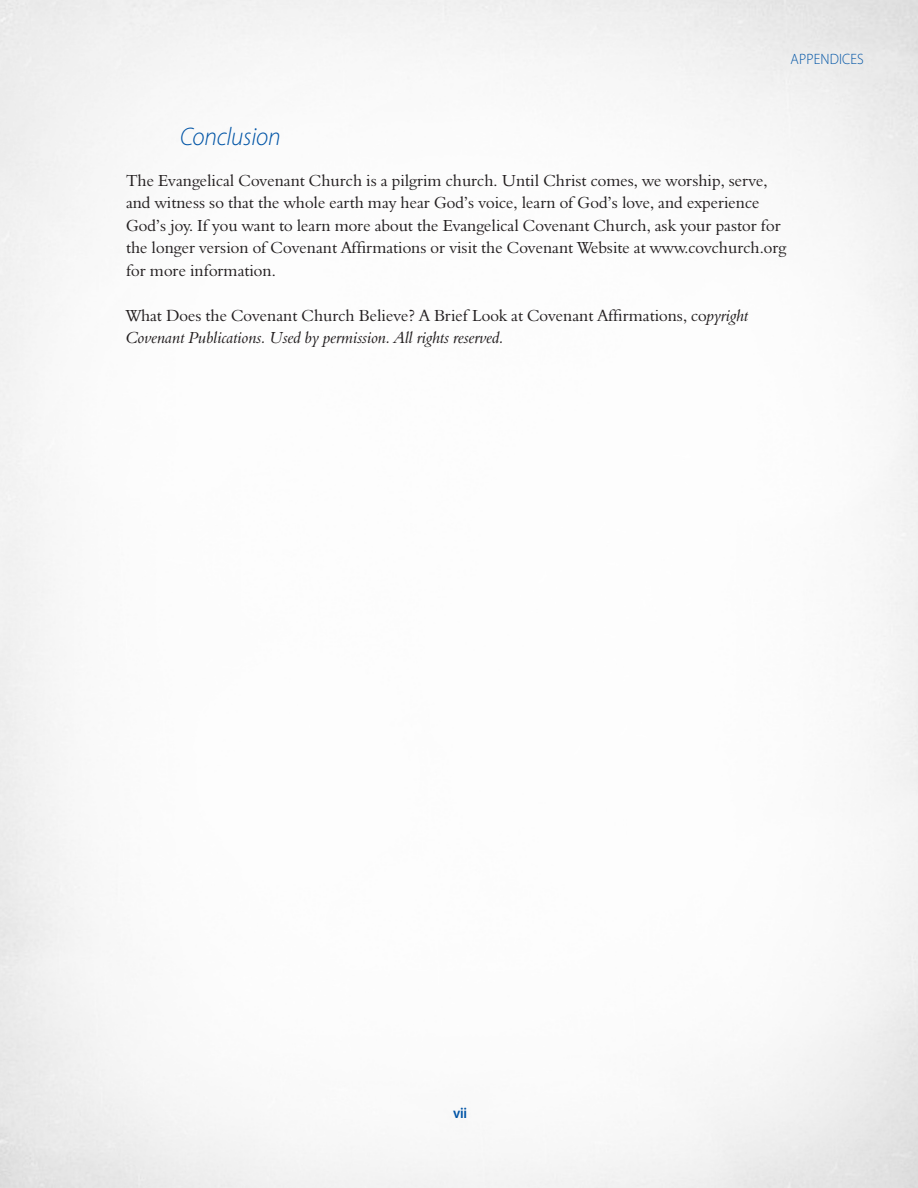
<style>
.page{position:relative;width:918px;height:1188px;background:#fff}
.page>*{position:absolute;margin:0;border:0;box-sizing:border-box;transform-origin:0 0}
.Subsubhead{font:italic 300 25.5px "Myriad Pro";letter-spacing:-.01em;color:#0054a6;scale:.95 1}
.Body_text{font:16.5px/22.5px "Aldine 401 BT Roman A";color:#231f20}
.t1{font:300 15px "Myriad Pro";letter-spacing:.01em;color:#0054a6;scale:.95 1}
.t2{font:600 15px "Myriad Pro";color:#0054a6;scale:.95 1}
.s1{font-family:"Aldine 401 BT Italic A"}
</style>
<div class="page">
<p class="t1" style="left:791px;top:50px;width:79px">APPENDICES</p>
<p class="Subsubhead" style="left:180px;top:121px;width:107px">Conclusion</p>
<p class="Body_text" style="left:126px;top:169px;width:662px">The Evangelical Covenant Church is a pilgrim church. Until Christ comes, we worship, serve, and witness so that the whole earth may hear God’s voice, learn of God’s love, and experience God’s joy. If you want to learn more about the Evangelical Covenant Church, ask your pastor for the longer version of Covenant Affirmations or visit the Covenant Website at www.covchurch.org for more information.</p>
<p class="Body_text" style="left:126px;top:304px;width:624px">What Does the Covenant Church Believe? A Brief Look at Covenant Affirmations, co<span class="s1">pyright<br>Covenant Publications. Used by permission. All rights reserved.</span></p>
<p class="t2" style="left:453px;top:1104px;width:16px">vii</p>
</div>
